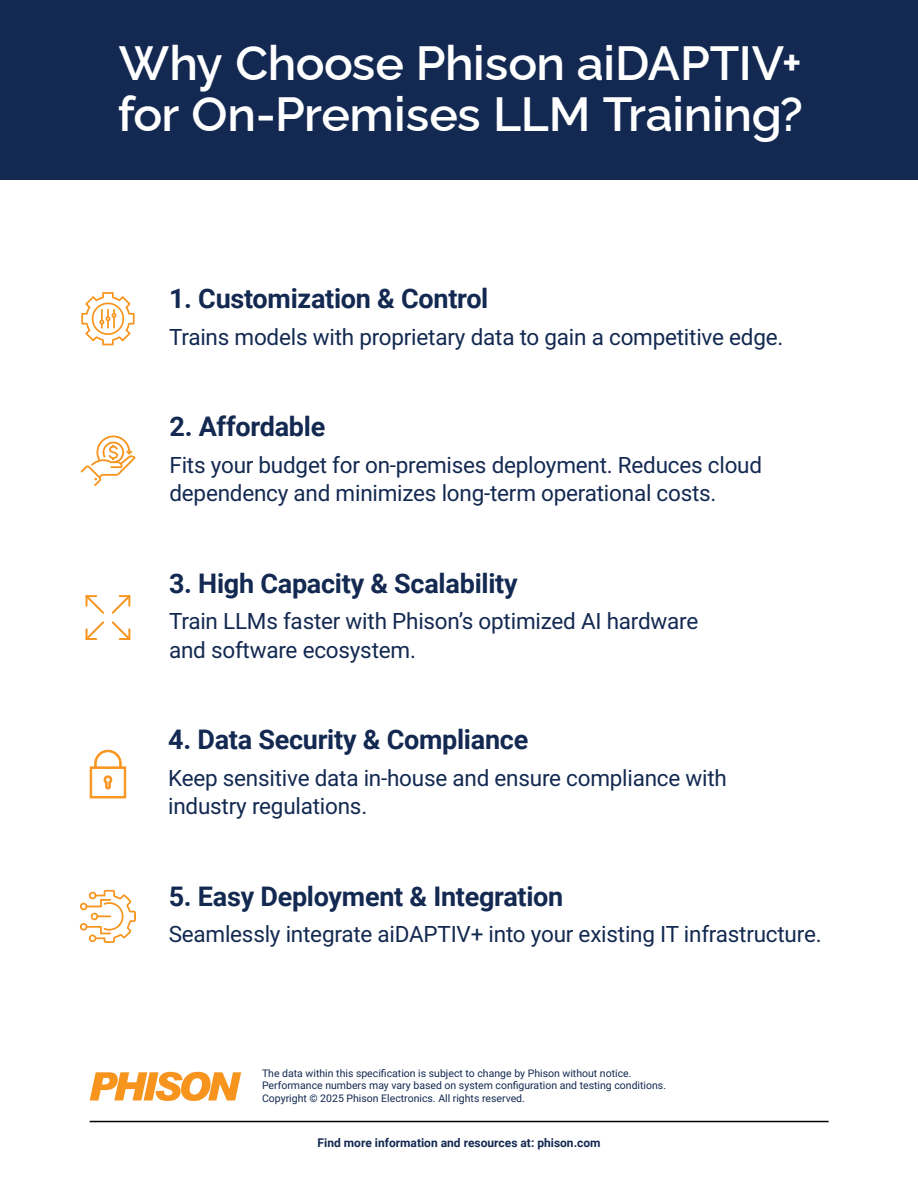
<style>
.page{position:relative;width:918px;height:1188px;background:#fff}
.page>*{position:absolute;margin:0;border:0;box-sizing:border-box;transform-origin:0 0}
.t1{font:600 48px/51.6px "Raleway";letter-spacing:-.01em;color:#fff}
.t2{font:700 27px "Roboto";letter-spacing:-.01em;color:#132951}
.t3{font:22.5px/28.5px "Roboto";letter-spacing:-.01em;color:#132951}
.t4{font:700 12px "Roboto";color:#132951}
.t5{font:10.5px/12.6px "Roboto";color:#132951}
</style>
<div class="page">
<div style="left:0;top:0;width:918px;height:180px;background:#132951"></div>
<hr style="left:90px;top:1121px;width:739px;height:1px;background:#000">
<svg style="left:90px;top:1072px;width:151px;height:29px"></svg>
<svg style="left:81px;top:292px;width:54px;height:53px"></svg>
<svg style="left:80px;top:436px;width:56px;height:50px"></svg>
<svg style="left:85px;top:595px;width:46px;height:45px"></svg>
<svg style="left:90px;top:750px;width:36px;height:48px"></svg>
<svg style="left:79px;top:890px;width:57px;height:53px"></svg>
<h1 class="t1" style="left:118px;top:32px;width:687px">Why Choose Phison aiDAPTIV+ for On-Premises LLM Training?</h1>
<p class="t2" style="left:169px;top:280px;width:321px">1. Customization &amp; Control</p>
<p class="t3" style="left:169px;top:322px;width:616px">Trains models with proprietary data to gain a competitive edge.</p>
<p class="t2" style="left:169px;top:408px;width:157px">2. Affordable</p>
<p class="t3" style="left:169px;top:450px;width:594px">Fits your budget for on-premises deployment. Reduces cloud dependency and minimizes long-term operational costs.</p>
<p class="t2" style="left:169px;top:564px;width:350px">3. High Capacity &amp; Scalability</p>
<p class="t3" style="left:169px;top:606px;width:531px">Train LLMs faster with Phison’s optimized AI hardware and software ecosystem.</p>
<p class="t2" style="left:168px;top:721px;width:362px">4. Data Security &amp; Compliance</p>
<p class="t3" style="left:168px;top:763px;width:560px">Keep sensitive data in-house and ensure compliance with industry regulations.</p>
<p class="t2" style="left:169px;top:877px;width:396px">5. Easy Deployment &amp; Integration</p>
<p class="t3" style="left:169px;top:919px;width:654px">Seamlessly integrate aiDAPTIV+ into your existing IT infrastructure.</p>
<p class="t5" style="left:262px;top:1066px;width:406px">The data within this specification is subject to change by Phison without notice.<br>Performance numbers may vary based on system configuration and testing conditions.<br>Copyright © 2025 Phison Electronics. All rights reserved.</p>
<p class="t4" style="left:318px;top:1135px;width:284px">Find more information and resources at: phison.com</p>
</div>
